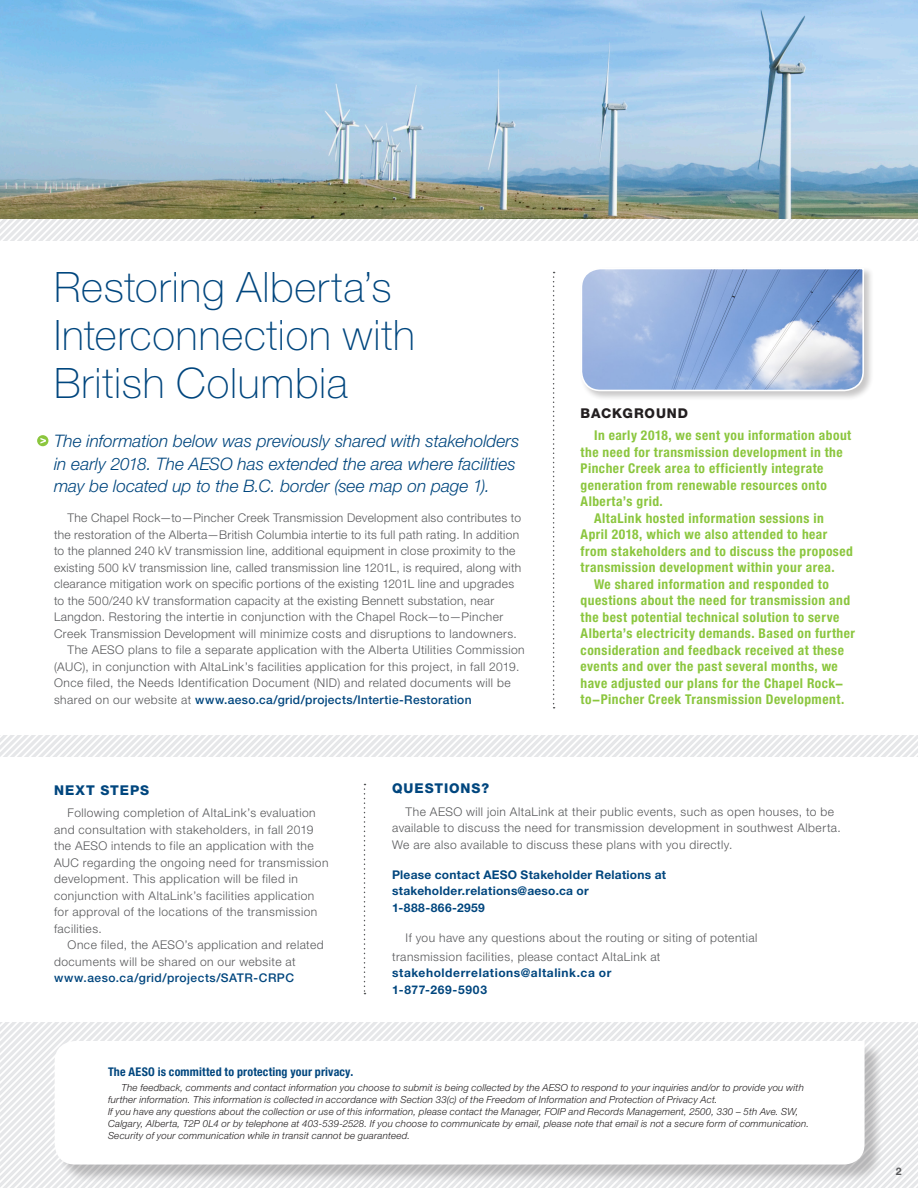
<style>
.page{position:relative;width:918px;height:1188px;background:#fff}
.page>*{position:absolute;margin:0;border:0;box-sizing:border-box;transform-origin:0 0}
.t1{font:100 42px/48px "Helvetica Neue LT Std";letter-spacing:.02em;color:#00467e}
.Intro_-_Left{font:italic 300 17.25px/22.5px "Helvetica Neue LT Std";color:#00467e}
.Fast_Fact_Head{font:700 condensed 13.5px/16.5px "Helvetica Neue LT Std";letter-spacing:.035em;color:#8bc63e}
.Subhead_1{font:800 13.5px "Helvetica Neue LT Std";letter-spacing:.07em;color:#00467e}
.Subhead_1-2{font:800 13.5px "Helvetica Neue LT Std";letter-spacing:.065em;color:#231f20}
.Intro_-_Left-2{font:300 12px/16.5px "Helvetica Neue LT Std";letter-spacing:.025em;color:#57585a}
.Body{font:300 12px/16.5px "Helvetica Neue LT Std";letter-spacing:.04em;color:#57585a}
.Body-2{font:700 12px/16.5px "Helvetica Neue LT Std";letter-spacing:.025em;color:#00467e}
.Body-3{font:700 12px/16.5px "Helvetica Neue LT Std";letter-spacing:.05em;color:#00467e}
.Fast_Fact_Head-2{font:700 condensed 12px "Helvetica Neue LT Std";letter-spacing:.015em;color:#00467e}
.Body-4{font:700 10.5px "Helvetica Neue LT Std";color:#57585a}
.Map_and_Chart_discla{font:italic 300 9.75px/12px "Helvetica Neue LT Std";letter-spacing:.02em;color:#231f20}
.s1{font-weight:500;color:#00467e}
</style>
<div class="page">
<div style="left:579px;top:267px;width:295px;height:135px;background:#231f20;opacity:.25"></div>
<svg style="left:580px;top:267px;width:285px;height:125px;background:#9fb6de"></svg>
<img style="left:0;top:0;width:918px;height:220px">
<svg style="left:0;top:220px;width:918px;height:21px"></svg>
<svg style="left:0;top:1023px;width:918px;height:165px"></svg>
<div style="left:57px;top:1043px;width:826px;height:140px;background:#231f20;opacity:.25"></div>
<svg style="left:53px;top:1040px;width:813px;height:126px"></svg>
<svg style="left:553px;top:272px;width:2px;height:436px"></svg>
<div style="left:37px;top:435px;width:11px;height:11px;background:#8bc63e;border-radius:50%"></div>
<svg style="left:40px;top:438px;width:6px;height:6px"></svg>
<svg style="left:0;top:736px;width:918px;height:21px"></svg>
<svg style="left:364px;top:784px;width:1px;height:210px"></svg>
<p class="t1" style="left:54px;top:263px;width:362px">Restoring Alberta’s<br>Interconnection with<br>British Columbia</p>
<p class="Intro_-_Left" style="left:54px;top:430px;width:467px">The information below was previously shared with stakeholders in early 2018. The AESO has extended the area where facilities may be located up to the B.C. border (see map on page 1).</p>
<p class="Intro_-_Left-2" style="left:54px;top:510px;width:469px;text-indent:14px">The Chapel Rock—to—Pincher Creek Transmission Development also contributes to the restoration of the Alberta—British Columbia intertie to its full path rating. In addition to the planned 240 kV transmission line, additional equipment in close proximity to the existing 500 kV transmission line, called transmission line 1201L, is required, along with clearance mitigation work on specific portions of the existing 1201L line and upgrades to the 500/240 kV transformation capacity at the existing Bennett substation, near Langdon. Restoring the intertie in conjunction with the Chapel Rock—to—Pincher Creek Transmission Development will minimize costs and disruptions to landowners.</p>
<p class="Intro_-_Left-2" style="left:54px;top:642px;width:472px;text-indent:14px">The AESO plans to file a separate application with the Alberta Utilities Commission (AUC), in conjunction with AltaLink’s facilities application for this project, in fall 2019.<br>Once filed, the Needs Identification Document (NID) and related documents will be shared on our website at <span class="s1">www.aeso.ca/grid/projects/Intertie-Restoration</span></p>
<p class="Subhead_1-2" style="left:581px;top:405px;width:109px">BACKGROUND</p>
<p class="Fast_Fact_Head" style="left:581px;top:427px;width:272px;text-indent:14px">In early 2018, we sent you information about the need for transmission development in the Pincher Creek area to efficiently integrate generation from renewable resources onto Alberta’s grid.</p>
<p class="Fast_Fact_Head" style="left:581px;top:510px;width:274px;text-indent:14px">AltaLink hosted information sessions in April 2018, which we also attended to hear from stakeholders and to discuss the proposed transmission development within your area.</p>
<p class="Fast_Fact_Head" style="left:581px;top:576px;width:276px;text-indent:14px">We shared information and responded to questions about the need for transmission and the best potential technical solution to serve Alberta’s electricity demands. Based on further consideration and feedback received at these events and over the past several months, we have adjusted our plans for the Chapel Rock− to−Pincher Creek Transmission Development.</p>
<p class="Subhead_1" style="left:54px;top:782px;width:97px">NEXT STEPS</p>
<p class="Body" style="left:54px;top:805px;width:276px;text-indent:14px">Following completion of AltaLink’s evaluation and consultation with stakeholders, in fall 2019 the AESO intends to file an application with the AUC regarding the ongoing need for transmission development. This application will be filed in conjunction with AltaLink’s facilities application for approval of the locations of the transmission facilities.</p>
<p class="Body" style="left:54px;top:937px;width:271px;text-indent:14px">Once filed, the AESO’s application and related documents will be shared on our website at <span class="s1">www.aeso.ca/grid/projects/SATR-CRPC</span></p>
<p class="Subhead_1" style="left:392px;top:781px;width:99px">QUESTIONS?</p>
<p class="Body" style="left:392px;top:803px;width:450px;text-indent:14px">The AESO will join AltaLink at their public events, such as open houses, to be available to discuss the need for transmission development in southwest Alberta.<br>We are also available to discuss these plans with you directly.</p>
<p class="Body-2" style="left:392px;top:866px;width:275px">Please contact AESO Stakeholder Relations at stakeholder.relations@aeso.ca or<br>1-888-866-2959</p>
<p class="Body" style="left:392px;top:928px;width:367px;line-height:18.8px;text-indent:14px">If you have any questions about the routing or siting of potential transmission facilities, please contact AltaLink at</p>
<p class="Body-3" style="left:392px;top:964px;width:221px">stakeholderrelations@altalink.ca or<br>1-877-269-5903</p>
<p class="Fast_Fact_Head-2" style="left:108px;top:1065px;width:247px">The AESO is committed to protecting your privacy.</p>
<p class="Map_and_Chart_discla" style="left:108px;top:1082px;width:703px;text-indent:14px">The feedback, comments and contact information you choose to submit is being collected by the AESO to respond to your inquiries and/or to provide you with further information. This information is collected in accordance with Section 33(c) of the Freedom of Information and Protection of Privacy Act.<br>If you have any questions about the collection or use of this information, please contact the Manager, FOIP and Records Management, 2500, 330 – 5th Ave. SW, Calgary, Alberta, T2P 0L4 or by telephone at 403-539-2528. If you choose to communicate by email, please note that email is not a secure form of communication.<br>Security of your communication while in transit cannot be guaranteed.</p>
<p class="Body-4" style="left:896px;top:1164px;width:7px">2</p>
</div>
